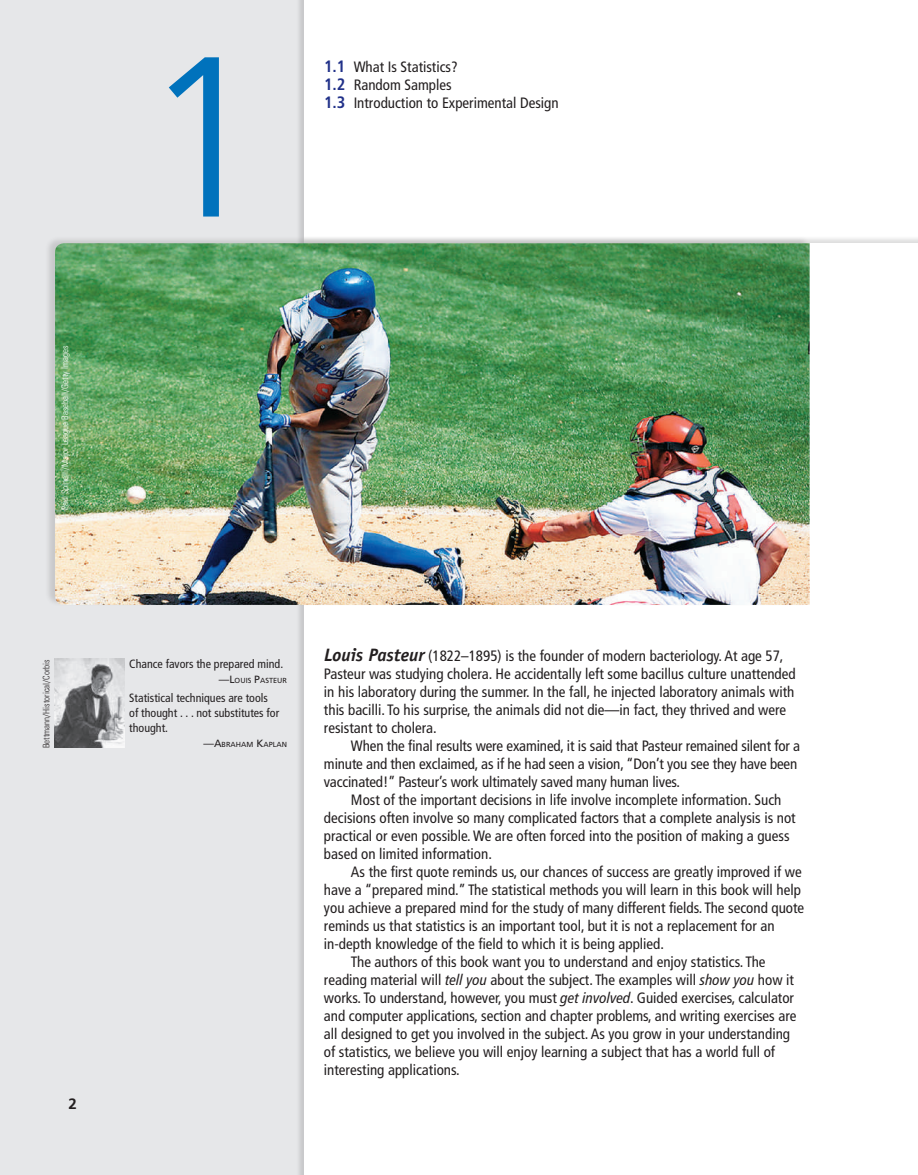
<style>
.page{position:relative;width:918px;height:1175px;background:#fff}
.page>*{position:absolute;margin:0;border:0;box-sizing:border-box;transform-origin:0 0}
.t1{font:300 228px "Frutiger LT Std";color:#0072bc}
.t2{font:condensed 15px/18px "Frutiger LT Std";color:#231f20}
.t3{font:700 15px "Frutiger LT Std";color:#231f20}
.t4{font:condensed 12px/15px "Frutiger LT Std";color:#231f20}
.t5{font:300 condensed 9px "Univers LT Std";color:#fff}
.t6{font:300 condensed 9px "Univers LT Std";color:#231f20}
.t7{font:7.35px "Frutiger LT Std";color:#231f20}
.s1{font-weight:700;font-size:16.5px;color:#213189}
.s2{font-size:10.5px}
.s3{font-family:"Officina Sans Std";font-weight:700;font-style:italic;font-stretch:normal;font-size:18px}
.s4{font-family:"Frutiger LT Pro";font-style:italic}
</style>
<div class="page">
<div style="left:0;top:0;width:306px;height:1174px;background:#e6e7e9"></div>
<div style="left:44px;top:235px;width:765px;height:372px;background:#231f20;opacity:.15"></div>
<img style="left:55px;top:243px;width:755px;height:362px">
<img style="left:54px;top:659px;width:70px;height:88px">
<p class="t5" style="left:60px;top:510px;width:166px;rotate:-90deg">Paul Spinelli/Major League Baseball/Getty Images</p>
<p class="t1" style="left:141px;top:9px;width:128px">1</p>
<p class="t2" style="left:324px;top:58px;width:236px"><span class="s1">1.1</span> What Is Statistics?<br><span class="s1">1.2</span> Random Samples<br><span class="s1">1.3</span> Introduction to Experimental Design</p>
<p class="t6" style="left:41px;top:748px;width:90px;rotate:-90deg">Bettmann/Historical/Corbis</p>
<p class="t3" style="left:68px;top:1094px;width:10px">2</p>
<p class="t4" style="left:129px;top:656px;width:155px">Chance favors the prepared mind.</p>
<p class="t7" style="left:219px;top:676px;width:70px"><span class="s2">—L</span>OUIS <span class="s2">P</span>ASTEUR</p>
<p class="t4" style="left:129px;top:690px;width:151px">Statistical techniques are tools of thought . . . not substitutes for thought.</p>
<p class="t7" style="left:204px;top:740px;width:85px"><span class="s2">—A</span>BRAHAM <span class="s2">K</span>APLAN</p>
<p class="t2" style="left:324px;top:646px;width:461px"><span class="s3">Louis Pasteur</span> (1822–1895) is the founder of modern bacteriology. At age 57,</p>
<p class="t2" style="left:324px;top:664px;width:473px">Pasteur was studying cholera. He accidentally left some bacillus culture unattended</p>
<p class="t2" style="left:324px;top:682px;width:472px">in his laboratory during the summer. In the fall, he injected laboratory animals with</p>
<p class="t2" style="left:324px;top:700px;width:464px">this bacilli. To his surprise, the animals did not die—in fact, they thrived and were</p>
<p class="t2" style="left:324px;top:718px;width:114px">resistant to cholera.</p>
<p class="t2" style="left:351px;top:736px;width:451px">When the final results were examined, it is said that Pasteur remained silent for a</p>
<p class="t2" style="left:324px;top:754px;width:475px">minute and then exclaimed, as if he had seen a vision, “Don’t you see they have been</p>
<p class="t2" style="left:324px;top:772px;width:357px">vaccinated!” Pasteur’s work ultimately saved many human lives.</p>
<p class="t2" style="left:351px;top:790px;width:432px">Most of the important decisions in life involve incomplete information. Such</p>
<p class="t2" style="left:324px;top:808px;width:473px">decisions often involve so many complicated factors that a complete analysis is not</p>
<p class="t2" style="left:324px;top:826px;width:467px">practical or even possible. We are often forced into the position of making a guess</p>
<p class="t2" style="left:324px;top:844px;width:169px">based on limited information.</p>
<p class="t2" style="left:351px;top:862px;width:452px">As the first quote reminds us, our chances of success are greatly improved if we</p>
<p class="t2" style="left:324px;top:880px;width:478px">have a “prepared mind.” The statistical methods you will learn in this book will help</p>
<p class="t2" style="left:324px;top:898px;width:482px">you achieve a prepared mind for the study of many different fields. The second quote</p>
<p class="t2" style="left:324px;top:916px;width:452px">reminds us that statistics is an important tool, but it is not a replacement for an</p>
<p class="t2" style="left:324px;top:934px;width:342px">in-depth knowledge of the field to which it is being applied.</p>
<p class="t2" style="left:351px;top:952px;width:416px">The authors of this book want you to understand and enjoy statistics. The</p>
<p class="t2" style="left:324px;top:970px;width:472px">reading material will <span class="s4">tell you</span> about the subject. The examples will <span class="s4">show you</span> how it</p>
<p class="t2" style="left:324px;top:988px;width:472px">works. To understand, however, you must <span class="s4">get involved</span>. Guided exercises, calculator</p>
<p class="t2" style="left:324px;top:1006px;width:474px">and computer applications, section and chapter problems, and writing exercises are</p>
<p class="t2" style="left:324px;top:1024px;width:468px">all designed to get you involved in the subject. As you grow in your understanding</p>
<p class="t2" style="left:324px;top:1042px;width:453px">of statistics, we believe you will enjoy learning a subject that has a world full of</p>
<p class="t2" style="left:324px;top:1060px;width:137px">interesting applications.</p>
</div>
